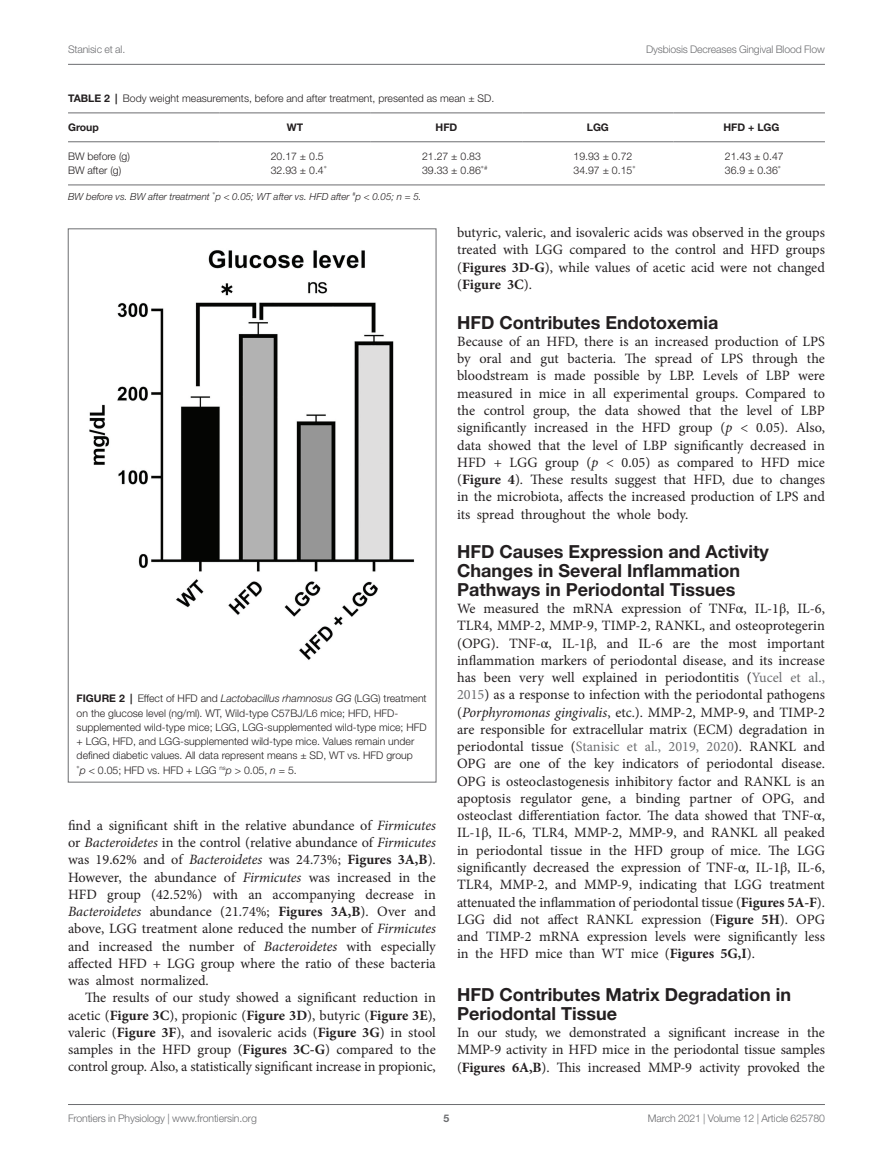
<style>
.page{position:relative;width:893px;height:1170px;background:#fff}
.page>*{position:absolute;margin:0;border:0;box-sizing:border-box;transform-origin:0 0}
.HEAD_2{font:700 18px/18.8px "Helvetica Neue LT Std";color:#231f20}
.TEXT_FLUSH{font:14.25px/17.2px "Minion Pro";letter-spacing:-.005em;color:#231f20;text-align:justify}
.TEXT{font:14.25px/17.2px "Minion Pro";letter-spacing:-.01em;color:#231f20;text-align:justify}
.FIG_LEG{font:300 10.5px/14.2px "Helvetica Neue LT Std";color:#231f20}
.t1{font:300 10.5px "Helvetica Neue LT Std";letter-spacing:-.015em;color:#6c6d70}
.TB_TX{font:300 10.5px "Helvetica Neue LT Std";color:#231f20}
.TT_NO_RULE{font:300 10.5px "Helvetica Neue LT Std";color:#231f20}
.TB_CH{font:700 10.5px "Helvetica Neue LT Std";color:#231f20}
.t2{font:700 10.5px "Helvetica Neue LT Std";color:#6c6d70}
.TFN{font:italic 300 9.75px "Helvetica Neue LT Std";color:#231f20}
.s1{font-weight:700}
.s2{font-style:italic}
.s3{font-family:"STIX General"}
.s4{color:#6c6d70}
</style>
<div class="page">
<hr style="left:68px;top:64px;width:757px;height:1px;background:#6c6d70">
<hr style="left:68px;top:1104px;width:757px;height:1px;background:#6c6d70">
<hr style="left:68px;top:185px;width:757px;height:1px;background:#6c6d70">
<hr style="left:219px;top:113px;width:152px;height:1px;background:#6c6d70">
<hr style="left:219px;top:141px;width:152px;height:1px;background:#6c6d70">
<hr style="left:371px;top:113px;width:151px;height:1px;background:#6c6d70">
<hr style="left:371px;top:141px;width:151px;height:1px;background:#6c6d70">
<hr style="left:522px;top:113px;width:152px;height:1px;background:#6c6d70">
<hr style="left:522px;top:141px;width:152px;height:1px;background:#6c6d70">
<hr style="left:674px;top:113px;width:151px;height:1px;background:#6c6d70">
<hr style="left:674px;top:141px;width:151px;height:1px;background:#6c6d70">
<hr style="left:68px;top:113px;width:151px;height:1px;background:#6c6d70">
<hr style="left:68px;top:141px;width:151px;height:1px;background:#6c6d70">
<img style="left:89px;top:250px;width:326px;height:410px">
<p class="t1" style="left:68px;top:42px;width:59px">Stanisic et al.</p>
<p class="t1" style="left:646px;top:42px;width:180px">Dysbiosis Decreases Gingival Blood Flow</p>
<p class="TT_NO_RULE" style="left:68px;top:92px;width:428px"><span class="s1">TABLE 2 |</span> Body weight measurements, before and after treatment, presented as mean ± SD.</p>
<p class="TB_CH" style="left:68px;top:121px;width:32px">Group</p>
<p class="TB_CH" style="left:287px;top:121px;width:18px">WT</p>
<p class="TB_CH" style="left:436px;top:121px;width:23px">HFD</p>
<p class="TB_CH" style="left:587px;top:121px;width:24px">LGG</p>
<p class="TB_CH" style="left:723px;top:121px;width:58px">HFD + LGG</p>
<p class="TB_TX" style="left:68px;top:150px;width:63px">BW before (g)</p>
<p class="TB_TX" style="left:271px;top:150px;width:55px">20.17 ± 0.5</p>
<p class="TB_TX" style="left:422px;top:150px;width:60px">21.27 ± 0.83</p>
<p class="TB_TX" style="left:573px;top:150px;width:60px">19.93 ± 0.72</p>
<p class="TB_TX" style="left:725px;top:150px;width:60px">21.43 ± 0.47</p>
<p class="TB_TX" style="left:68px;top:164px;width:55px">BW after (g)</p>
<p class="TB_TX" style="left:271px;top:164px;width:58px">32.93 ± 0.4<sup>*</sup></p>
<p class="TB_TX" style="left:422px;top:164px;width:67px">39.33 ± 0.86<sup>*</sup><sup>#</sup></p>
<p class="TB_TX" style="left:573px;top:164px;width:63px">34.97 ± 0.15<sup>*</sup></p>
<p class="TB_TX" style="left:725px;top:164px;width:58px">36.9 ± 0.36<sup>*</sup></p>
<p class="TFN" style="left:68px;top:190px;width:355px">BW before vs. BW after treatment <sup>*</sup>p &lt; 0.05; WT after vs. HFD after <sup>#</sup>p &lt; 0.05; n = 5.</p>
<p class="FIG_LEG" style="left:77px;top:691px;width:352px"><span class="s1">FIGURE 2 |</span> Effect of HFD and <span class="s2">Lactobacillus rhamnosus GG</span> (LGG) treatment on the glucose level (ng/ml). WT, Wild-type C57BJ/L6 mice; HFD, HFD&shy;supplemented wild-type mice; LGG, LGG-supplemented wild-type mice; HFD + LGG, HFD, and LGG-supplemented wild-type mice. Values remain under defined diabetic values. All data represent means ± SD, WT vs. HFD group<br><sup>*</sup><span class="s2">p</span> &lt; 0.05; HFD vs. HFD + LGG <sup>ns</sup><span class="s2">p</span> &gt; 0.05, <span class="s2">n</span> = 5.</p>
<p class="TEXT_FLUSH" style="left:68px;top:816px;width:369px">find a significant shift in the relative abundance of <span class="s2">Firmicutes </span>or <span class="s2">Bacteroidetes</span> in the control (relative abundance of <span class="s2">Firmicutes </span>was 19.62% and of <span class="s2">Bacteroidetes</span> was 24.73%; <span class="s1">Figures 3A,B</span>).<br>However, the abundance of <span class="s2">Firmicutes</span> was increased in the HFD group (42.52%) with an accompanying decrease in <span class="s2">Bacteroidetes</span> abundance (21.74%; <span class="s1">Figures 3A,B</span>). Over and above, LGG treatment alone reduced the number of <span class="s2">Firmicutes </span>and increased the number of <span class="s2">Bacteroidetes</span> with especially affected HFD + LGG group where the ratio of these bacteria was almost normalized.</p>
<p class="TEXT" style="left:68px;top:989px;width:369px;text-indent:17px">The results of our study showed a significant reduction in acetic (<span class="s1">Figure 3C</span>), propionic (<span class="s1">Figure 3D</span>), butyric (<span class="s1">Figure 3E</span>), valeric (<span class="s1">Figure 3F</span>), and isovaleric acids (<span class="s1">Figure 3G</span>) in stool samples in the HFD group (<span class="s1">Figures 3C-G</span>) compared to the control group. Also, a statistically significant increase in propionic,</p>
<p class="TEXT" style="left:457px;top:224px;width:369px">butyric, valeric, and isovaleric acids was observed in the groups treated with LGG compared to the control and HFD groups (<span class="s1">Figures 3D-G</span>), while values of acetic acid were not changed (<span class="s1">Figure 3C</span>).</p>
<p class="HEAD_2" style="left:457px;top:312px;width:263px">HFD Contributes Endotoxemia</p>
<p class="TEXT_FLUSH" style="left:457px;top:333px;width:369px">Because of an HFD, there is an increased production of LPS by oral and gut bacteria. The spread of LPS through the bloodstream is made possible by LBP. Levels of LBP were measured in mice in all experimental groups. Compared to the control group, the data showed that the level of LBP significantly increased in the HFD group (<span class="s2">p</span> &lt; 0.05). Also, data showed that the level of LBP significantly decreased in HFD + LGG group (<span class="s2">p</span> &lt; 0.05) as compared to HFD mice (<span class="s1">Figure 4</span>). These results suggest that HFD, due to changes in the microbiota, affects the increased production of LPS and its spread throughout the whole body.</p>
<p class="HEAD_2" style="left:457px;top:542px;width:313px">HFD Causes Expression and Activity<br>Changes in Several Inflammation<br>Pathways in Periodontal Tissues</p>
<p class="TEXT_FLUSH" style="left:457px;top:600px;width:369px">We measured the mRNA expression of TNF<span class="s3">α</span>, IL-1<span class="s3">β</span>, IL-6, TLR4, MMP-2, MMP-9, TIMP-2, RANKL, and osteoprotegerin (OPG). TNF-<span class="s3">α</span>, IL-1<span class="s3">β</span>, and IL-6 are the most important inflammation markers of periodontal disease, and its increase has been very well explained in periodontitis (<span class="s4">Yucel et al., 2015</span>) as a response to infection with the periodontal pathogens (<span class="s2">Porphyromonas gingivalis</span>, etc.). MMP-2, MMP-9, and TIMP-2 are responsible for extracellular matrix (ECM) degradation in periodontal tissue (<span class="s4">Stanisic et al., 2019, 2020</span>). RANKL and OPG are one of the key indicators of periodontal disease.<br>OPG is osteoclastogenesis inhibitory factor and RANKL is an apoptosis regulator gene, a binding partner of OPG, and osteoclast differentiation factor. The data showed that TNF-<span class="s3">α</span>, IL-1<span class="s3">β</span>, IL-6, TLR4, MMP-2, MMP-9, and RANKL all peaked in periodontal tissue in the HFD group of mice. The LGG significantly decreased the expression of TNF-<span class="s3">α</span>, IL-1<span class="s3">β</span>, IL-6, TLR4, MMP-2, and MMP-9, indicating that LGG treatment attenuated the inflammation of periodontal tissue (<span class="s1">Figures 5A-F</span>).<br>LGG did not affect RANKL expression (<span class="s1">Figure 5H</span>). OPG and TIMP-2 mRNA expression levels were significantly less in the HFD mice than WT mice (<span class="s1">Figures 5G,I</span>).</p>
<p class="HEAD_2" style="left:457px;top:984px;width:335px">HFD Contributes Matrix Degradation in<br>Periodontal Tissue</p>
<p class="TEXT_FLUSH" style="left:457px;top:1023px;width:369px">In our study, we demonstrated a significant increase in the MMP-9 activity in HFD mice in the periodontal tissue samples (<span class="s1">Figures 6A,B</span>). This increased MMP-9 activity provoked the</p>
<p class="t1" style="left:68px;top:1111px;width:190px">Frontiers in Physiology | www.frontiersin.org</p>
<p class="t2" style="left:444px;top:1111px;width:7px">5</p>
<p class="t1" style="left:648px;top:1111px;width:178px">March 2021 | Volume 12 | Article 625780</p>
</div>
